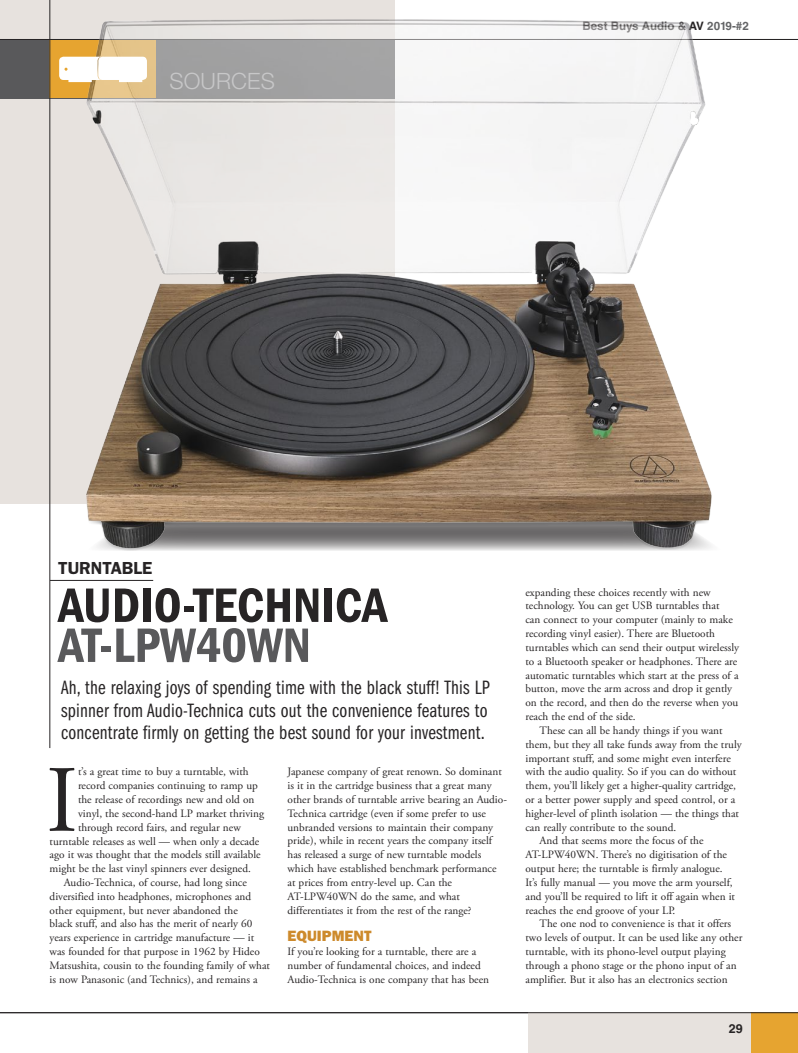
<style>
.page{position:relative;width:798px;height:1053px;background:#fff}
.page>*{position:absolute;margin:0;border:0;box-sizing:border-box;transform-origin:0 0}
.t1{font:94.62px "Adobe Garamond Pro";color:#272425}
.t2{font:50px "ITC Franklin Gothic Std Dm Cd";color:#272425}
.t3{font:50px "ITC Franklin Gothic Std Dm Cd";color:#59595b}
.t4{font:300 22.5px "Helvetica Neue LT Std";letter-spacing:.005em;color:#c7c7c8}
.t5{font:20px/22.5px "ITC Franklin Gothic Std Bk Cp";letter-spacing:.01em;color:#272425;text-align:justify}
.t6{font:600 17.5px "ITC Franklin Gothic Std";color:#272425}
.t7{font:15px "ITC Franklin Gothic Std Hvy";color:#cd8a2c}
.t8{font:700 12.5px "Helvetica LT Std";color:#272425}
.t9{font:700 11.62px "Helvetica LT Std";color:#272425}
.t10{font:11.25px/13.9px "Adobe Garamond Pro";color:#272425}
.s1{color:#636466}
</style>
<div class="page">
<div style="left:750px;top:1012px;width:47px;height:40px;background:#e6a430"></div>
<div style="left:528px;top:1012px;width:223px;height:40px;background:#e7e2de"></div>
<hr style="left:0;top:1012px;width:797px;height:1px;background:#272425">
<img style="left:0;top:0;width:797px;height:748px">
<hr style="left:50px;top:0;width:1px;height:748px;background:#272425">
<svg style="left:59px;top:57px;width:88px;height:25px"></svg>
<hr style="left:50px;top:580px;width:103px;height:1px;background:#272425">
<h3 class="t4" style="left:169px;top:67px;width:107px">SOURCES</h3>
<p class="t9" style="left:582px;top:18px;width:168px">Best Buys Audio &amp; AV <span class="s1">2019-#2</span></p>
<h3 class="t6" style="left:58px;top:557px;width:96px">TURNTABLE</h3>
<h2 class="t2" style="left:58px;top:576px;width:331px">AUDIO-TECHNICA</h2>
<h2 class="t3" style="left:58px;top:616px;width:254px">AT-LPW40WN</h2>
<h3 class="t5" style="left:61px;top:676px;width:430px">Ah, the relaxing joys of spending time with the black stuff! This LP spinner from Audio-Technica cuts out the convenience features to concentrate firmly on getting the best sound for your investment.</h3>
<h1 class="t1" style="left:46px;top:743px;width:33px">I</h1>
<p class="t10" style="left:78px;top:765px;width:172px">t’s a great time to buy a turntable, with</p>
<p class="t10" style="left:78px;top:779px;width:181px">record companies continuing to ramp up</p>
<p class="t10" style="left:78px;top:792px;width:178px">the release of recordings new and old on</p>
<p class="t10" style="left:78px;top:806px;width:187px">vinyl, the second-hand LP market thriving</p>
<p class="t10" style="left:78px;top:820px;width:164px">through record fairs, and regular new</p>
<p class="t10" style="left:50px;top:834px;width:211px">turntable releases as well — when only a decade</p>
<p class="t10" style="left:50px;top:848px;width:212px">ago it was thought that the models still available</p>
<p class="t10" style="left:50px;top:862px;width:203px">might be the last vinyl spinners ever designed.</p>
<p class="t10" style="left:64px;top:875px;width:184px">Audio-Technica, of course, had long since</p>
<p class="t10" style="left:50px;top:889px;width:203px">diversified into headphones, microphones and</p>
<p class="t10" style="left:50px;top:903px;width:190px">other equipment, but never abandoned the</p>
<p class="t10" style="left:50px;top:917px;width:204px">black stuff, and also has the merit of nearly 60</p>
<p class="t10" style="left:50px;top:931px;width:206px">years experience in cartridge manufacture — it</p>
<p class="t10" style="left:50px;top:944px;width:212px">was founded for that purpose in 1962 by Hideo</p>
<p class="t10" style="left:50px;top:958px;width:222px">Matsushita, cousin to the founding family of what</p>
<p class="t10" style="left:50px;top:972px;width:210px">is now Panasonic (and Technics), and remains a</p>
<p class="t10" style="left:287px;top:765px;width:221px">Japanese company of great renown. So dominant is it in the cartridge business that a great many other brands of turntable arrive bearing an Audio-Technica cartridge (even if some prefer to use unbranded versions to maintain their company pride), while in recent years the company itself has released a surge of new turntable models which have established benchmark performance at prices from entry-level up. Can the AT-LPW40WN do the same, and what differentiates it from the rest of the range?</p>
<h3 class="t7" style="left:287px;top:927px;width:85px">EQUIPMENT</h3>
<p class="t10" style="left:287px;top:944px;width:203px">If you’re looking for a turntable, there are a number of fundamental choices, and indeed<br>Audio-Technica is one company that has been</p>
<p class="t10" style="left:525px;top:585px;width:215px">expanding these choices recently with new technology. You can get USB turntables that<br>can connect to your computer (mainly to make recording vinyl easier). There are Bluetooth turntables which can send their output wirelessly to a Bluetooth speaker or headphones. There are automatic turntables which start at the press of a button, move the arm across and drop it gently on the record, and then do the reverse when you reach the end of the side.</p>
<p class="t10" style="left:539px;top:723px;width:184px">These can all be handy things if you want</p>
<p class="t10" style="left:525px;top:737px;width:218px">them, but they all take funds away from the truly</p>
<p class="t10" style="left:525px;top:751px;width:207px">important stuff, and some might even interfere</p>
<p class="t10" style="left:525px;top:765px;width:212px">with the audio quality. So if you can do without</p>
<p class="t10" style="left:525px;top:779px;width:212px">them, you’ll likely get a higher-quality cartridge,</p>
<p class="t10" style="left:525px;top:792px;width:211px">or a better power supply and speed control, or a</p>
<p class="t10" style="left:525px;top:806px;width:215px">higher-level of plinth isolation — the things that</p>
<p class="t10" style="left:525px;top:820px;width:152px">can really contribute to the sound.</p>
<p class="t10" style="left:539px;top:834px;width:165px">And that seems more the focus of the</p>
<p class="t10" style="left:525px;top:848px;width:203px">AT-LPW40WN. There’s no digitisation of the</p>
<p class="t10" style="left:525px;top:861px;width:198px">output here; the turntable is firmly analogue.</p>
<p class="t10" style="left:525px;top:875px;width:208px">It’s fully manual — you move the arm yourself,</p>
<p class="t10" style="left:525px;top:889px;width:211px">and you’ll be required to lift it off again when it</p>
<p class="t10" style="left:525px;top:903px;width:151px">reaches the end groove of your LP.</p>
<p class="t10" style="left:539px;top:917px;width:193px">The one nod to convenience is that it offers</p>
<p class="t10" style="left:525px;top:931px;width:218px">two levels of output. It can be used like any other</p>
<p class="t10" style="left:525px;top:944px;width:202px">turntable, with its phono-level output playing</p>
<p class="t10" style="left:525px;top:958px;width:212px">through a phono stage or the phono input of an</p>
<p class="t10" style="left:525px;top:972px;width:204px">amplifier. But it also has an electronics section</p>
<p class="t8" style="left:728px;top:1021px;width:15px">29</p>
</div>
